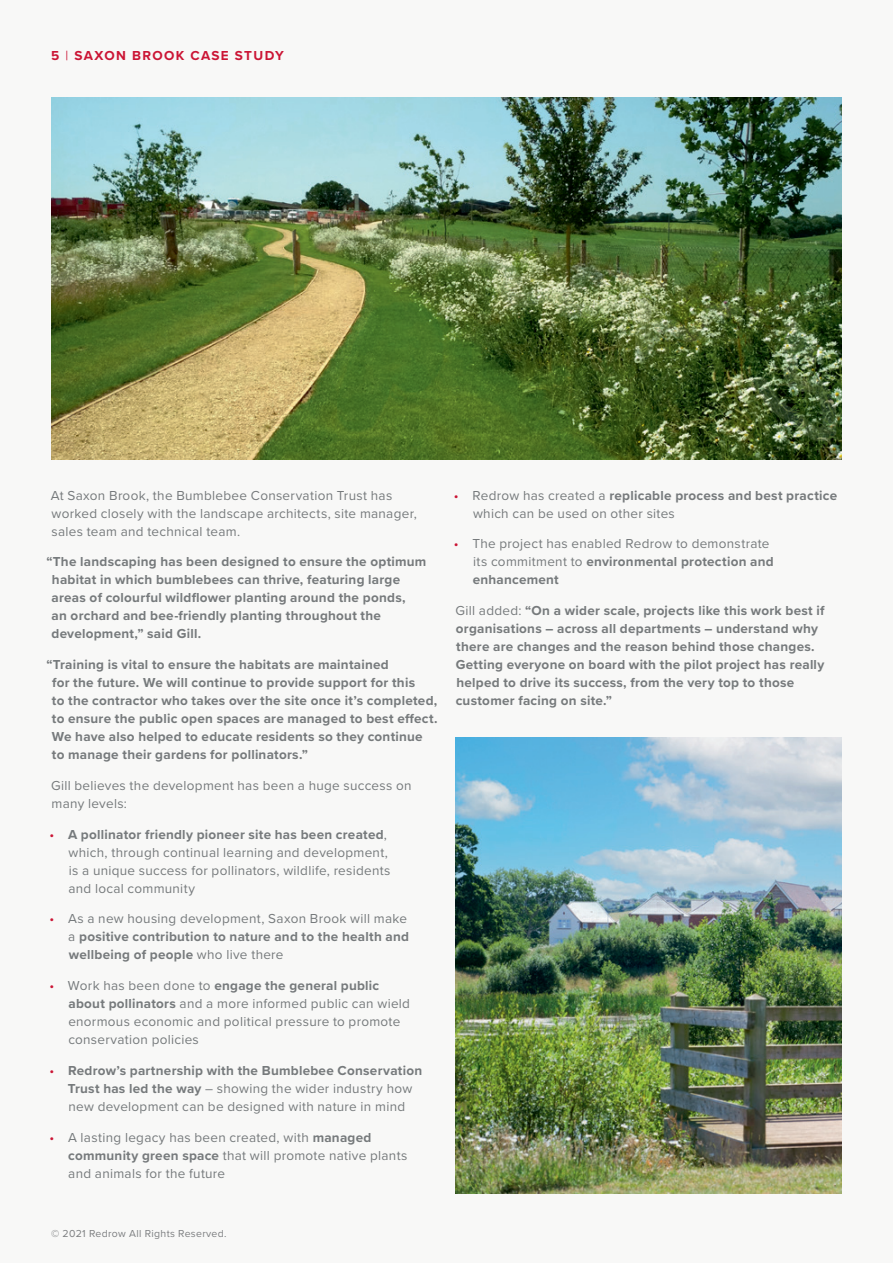
<style>
.page{position:relative;width:893px;height:1263px;background:#f8f8f7}
.page>*{position:absolute;margin:0;border:0;box-sizing:border-box;transform-origin:0 0}
.t1{font:13.5px/18px "Proxima Nova";letter-spacing:.02em;color:#767a7c}
.t2{font:700 13.5px/18px "Proxima Nova";letter-spacing:.02em;color:#767a7c}
.t3{font:700 13.5px "Proxima Nova";letter-spacing:.1em;color:#cb1535}
.t4{font:10.5px "Proxima Nova";letter-spacing:.03em;color:#7c7e80}
.s1{font-weight:400}
.s2{color:#cb1535}
.s3{font-weight:700}
.s4{font-weight:400;color:#cb1535}
</style>
<div class="page">
<img style="left:51px;top:98px;width:791px;height:361px">
<img style="left:455px;top:738px;width:387px;height:455px">
<p class="t3" style="left:51px;top:45px;width:234px">5 <span class="s1">|</span> SAXON BROOK CASE STUDY</p>
<p class="t1" style="left:51px;top:486px;width:368px">At Saxon Brook, the Bumblebee Conservation Trust has worked closely with the landscape architects, site manager, sales team and technical team.</p>
<p class="t2" style="left:52px;top:553px;width:376px;text-indent:-5px">“The landscaping has been designed to ensure the optimum habitat in which bumblebees can thrive, featuring large areas of colourful wildflower planting around the ponds,<br>an orchard and bee-friendly planting throughout the development,” said Gill.</p>
<p class="t2" style="left:52px;top:655px;width:387px;text-indent:-5px">“Training is vital to ensure the habitats are maintained<br>for the future. We will continue to provide support for this<br>to the contractor who takes over the site once it’s completed, to ensure the public open spaces are managed to best effect.<br>We have also helped to educate residents so they continue to manage their gardens for pollinators.”</p>
<p class="t1" style="left:51px;top:776px;width:362px">Gill believes the development has been a huge success on many levels:</p>
<p class="t1" style="left:68px;top:825px;width:324px;text-indent:-19px"><span class="s2">•</span> <span class="s3">A pollinator friendly pioneer site has been created</span>, which, through continual learning and development, is a unique success for pollinators, wildlife, residents and local community</p>
<p class="t2" style="left:68px;top:910px;width:342px;text-indent:-19px"><span class="s4">•</span> <span class="s1">As a new housing development, Saxon Brook will make a</span> positive contribution to nature and to the health and wellbeing of people <span class="s1">who live there</span></p>
<p class="t1" style="left:68px;top:976px;width:343px;text-indent:-19px"><span class="s2">•</span> Work has been done to <span class="s3">engage the general public about pollinators</span> and a more informed public can wield enormous economic and political pressure to promote conservation policies</p>
<p class="t1" style="left:68px;top:1061px;width:356px;text-indent:-19px"><span class="s2">•</span> <span class="s3">Redrow’s partnership with the Bumblebee Conservation<br>Trust has led the way</span> – showing the wider industry how new development can be designed with nature in mind</p>
<p class="t1" style="left:68px;top:1127px;width:341px;text-indent:-19px"><span class="s2">•</span> A lasting legacy has been created, with <span class="s3">managed community green space</span> that will promote native plants and animals for the future</p>
<p class="t1" style="left:473px;top:485px;width:366px;text-indent:-19px"><span class="s2">•</span> Redrow has created a <span class="s3">replicable process and best practice </span>which can be used on other sites</p>
<p class="t1" style="left:473px;top:534px;width:303px;text-indent:-19px"><span class="s2">•</span> The project has enabled Redrow to demonstrate its commitment to <span class="s3">environmental protection and enhancement</span></p>
<p class="t2" style="left:455px;top:601px;width:371px"><span class="s1">Gill added:</span> “On a wider scale, projects like this work best if organisations – across all departments – understand why there are changes and the reason behind those changes.<br>Getting everyone on board with the pilot project has really helped to drive its success, from the very top to those customer facing on site.”</p>
<p class="t4" style="left:51px;top:1226px;width:177px">© 2021 Redrow All Rights Reserved.</p>
</div>
